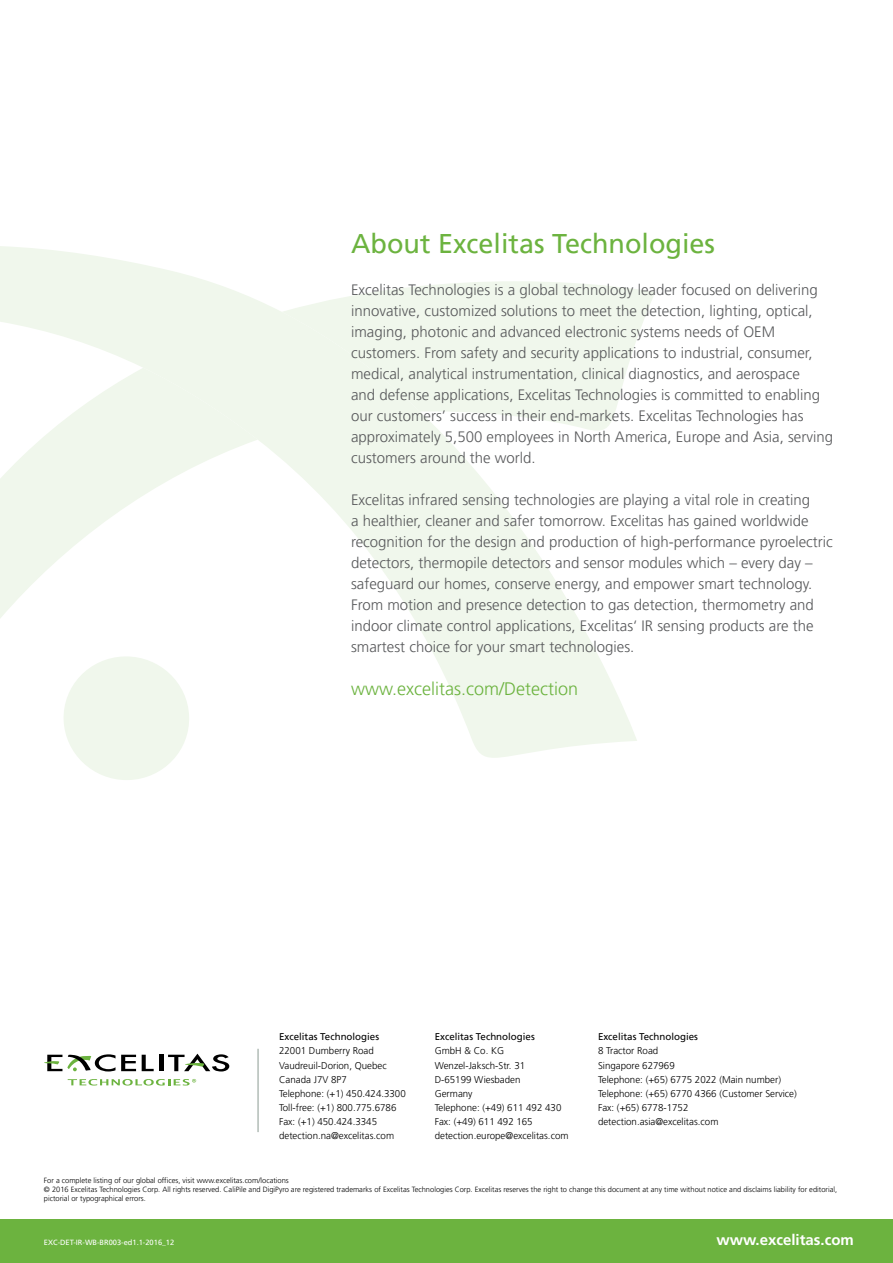
<style>
.page{position:relative;width:893px;height:1263px;background:#fff}
.page>*{position:absolute;margin:0;border:0;box-sizing:border-box;transform-origin:0 0}
.t1{font:27px "Frutiger LT Std";color:#6cb33f}
.t2{font:300 18px "Frutiger LT Std";color:#6cb33f}
.t3{font:300 15px/21px "Frutiger LT Std";color:#58595b}
.t4{font:700 15px "Frutiger LT Std";color:#fff}
.t5{font:300 9.75px/14.1px "Frutiger LT Std";color:#000}
.t6{font:9.75px "Frutiger LT Std";color:#000}
.t7{font:300 7.5px/9px "Frutiger LT Std";color:#000}
.t8{font:7.5px "Frutiger LT Std";color:#fff}
</style>
<div class="page">
<div style="left:0;top:1219px;width:893px;height:44px;background:#6cb33f"></div>
<hr style="left:258px;top:1049px;width:1px;height:83px;background:#8b9b92">
<svg style="left:142px;top:1055px;width:12px;height:16px"></svg>
<hr style="left:159px;top:1055px;width:4px;height:16px;background:#000">
<svg style="left:44px;top:1054px;width:92px;height:17px"></svg>
<svg style="left:168px;top:1054px;width:61px;height:17px"></svg>
<svg style="left:68px;top:1079px;width:128px;height:6px"></svg>
<svg style="left:79px;top:758px;width:95px;height:22px"></svg>
<svg style="left:0;top:246px;width:637px;height:512px;fill:#f0f7ec"></svg>
<h1 class="t1" style="left:351px;top:228px;width:366px">About Excelitas Technologies</h1>
<p class="t3" style="left:351px;top:280px;width:484px">Excelitas Technologies is a global technology leader focused on delivering innovative, customized solutions to meet the detection, lighting, optical, imaging, photonic and advanced electronic systems needs of OEM customers. From safety and security applications to industrial, consumer, medical, analytical instrumentation, clinical diagnostics, and aerospace<br>and defense applications, Excelitas Technologies is committed to enabling our customers’ success in their end-markets. Excelitas Technologies has approximately 5,500 employees in North America, Europe and Asia, serving customers around the world.</p>
<p class="t3" style="left:351px;top:490px;width:483px">Excelitas infrared sensing technologies are playing a vital role in creating<br>a healthier, cleaner and safer tomorrow. Excelitas has gained worldwide recognition for the design and production of high-performance pyroelectric detectors, thermopile detectors and sensor modules which – every day – safeguard our homes, conserve energy, and empower smart technology.<br>From motion and presence detection to gas detection, thermometry and indoor climate control applications, Excelitas‘ IR sensing products are the smartest choice for your smart technologies.</p>
<p class="t2" style="left:351px;top:678px;width:228px">www.excelitas.com/Detection</p>
<p class="t6" style="left:279px;top:1031px;width:102px">Excelitas Technologies</p>
<p class="t5" style="left:279px;top:1044px;width:128px">22001 Dumberry Road<br>Vaudreuil-Dorion, Quebec<br>Canada J7V 8P7<br>Telephone: (+1) 450.424.3300<br>Toll-free: (+1) 800.775.6786<br>Fax: (+1) 450.424.3345 detection.na@excelitas.com</p>
<p class="t6" style="left:435px;top:1031px;width:102px">Excelitas Technologies</p>
<p class="t5" style="left:435px;top:1044px;width:135px">GmbH &amp; Co. KG<br>Wenzel-Jaksch-Str. 31<br>D-65199 Wiesbaden<br>Germany<br>Telephone: (+49) 611 492 430<br>Fax: (+49) 611 492 165 detection.europe@excelitas.com</p>
<p class="t6" style="left:598px;top:1031px;width:102px">Excelitas Technologies</p>
<p class="t5" style="left:598px;top:1044px;width:200px">8 Tractor Road<br>Singapore 627969<br>Telephone: (+65) 6775 2022 (Main number)<br>Telephone: (+65) 6770 4366 (Customer Service)<br>Fax: (+65) 6778-1752 detection.asia@excelitas.com</p>
<p class="t7" style="left:44px;top:1175px;width:795px">For a complete listing of our global offices, visit www.excelitas.com/locations<br>© 2016 Excelitas Technologies Corp. All rights reserved. CaliPile and DigiPyro are registered trademarks of Excelitas Technologies Corp. Excelitas reserves the right to change this document at any time without notice and disclaims liability for editorial, pictorial or typographical errors.</p>
<p class="t8" style="left:44px;top:1237px;width:132px">EXC-DET-IR-WB-BR003-ed1.1-2016_12</p>
<p class="t4" style="left:716px;top:1231px;width:139px">www.excelitas.com</p>
</div>
